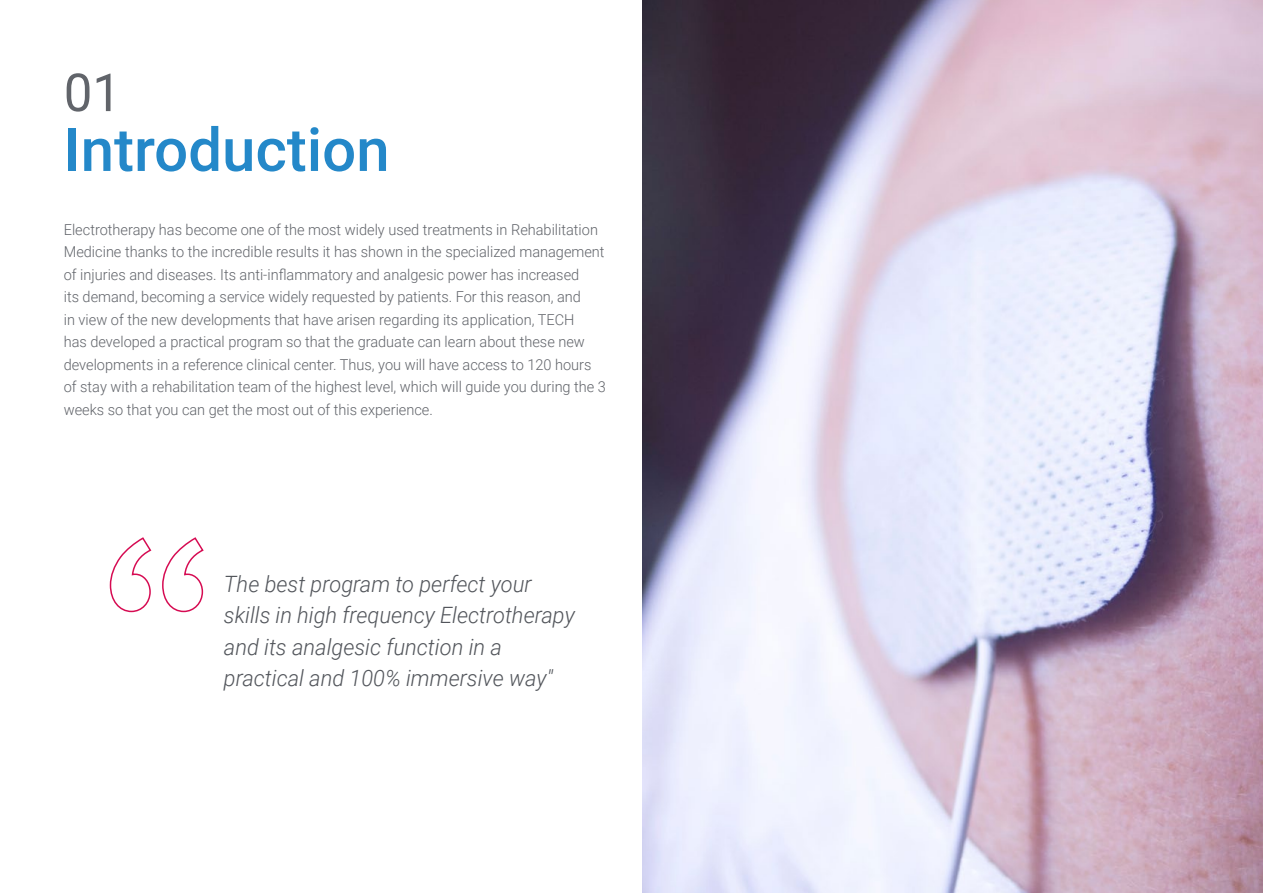
<style>
.page{position:relative;width:1263px;height:893px;background:#fff}
.page>*{position:absolute;margin:0;border:0;box-sizing:border-box;transform-origin:0 0}
.t1{font:500 60px "Roboto";color:#2488c9}
.t2{font:52.5px "Roboto";color:#61646a}
.t3{font:italic 300 22.5px/31.5px "Roboto";color:#52555b}
.t4{font:300 15px/22.5px "Roboto";color:#61646a}
</style>
<div class="page">
<svg style="left:109px;top:537px;width:95px;height:76px"></svg>
<img style="left:642px;top:0;width:621px;height:893px">
<h2 class="t2" style="left:64px;top:56px;width:59px">01</h2>
<h1 class="t1" style="left:64px;top:108px;width:327px">Introduction</h1>
<p class="t4" style="left:64px;top:217px;width:544px">Electrotherapy has become one of the most widely used treatments in Rehabilitation Medicine thanks to the incredible results it has shown in the specialized management of injuries and diseases. Its anti-inflammatory and analgesic power has increased<br>its demand, becoming a service widely requested by patients. For this reason, and<br>in view of the new developments that have arisen regarding its application, TECH<br>has developed a practical program so that the graduate can learn about these new developments in a reference clinical center. Thus, you will have access to 120 hours of stay with a rehabilitation team of the highest level, which will guide you during the 3 weeks so that you can get the most out of this experience.</p>
<h3 class="t3" style="left:224px;top:567px;width:352px">The best program to perfect your skills in high frequency Electrotherapy and its analgesic function in a practical and 100% immersive way"</h3>
</div>
